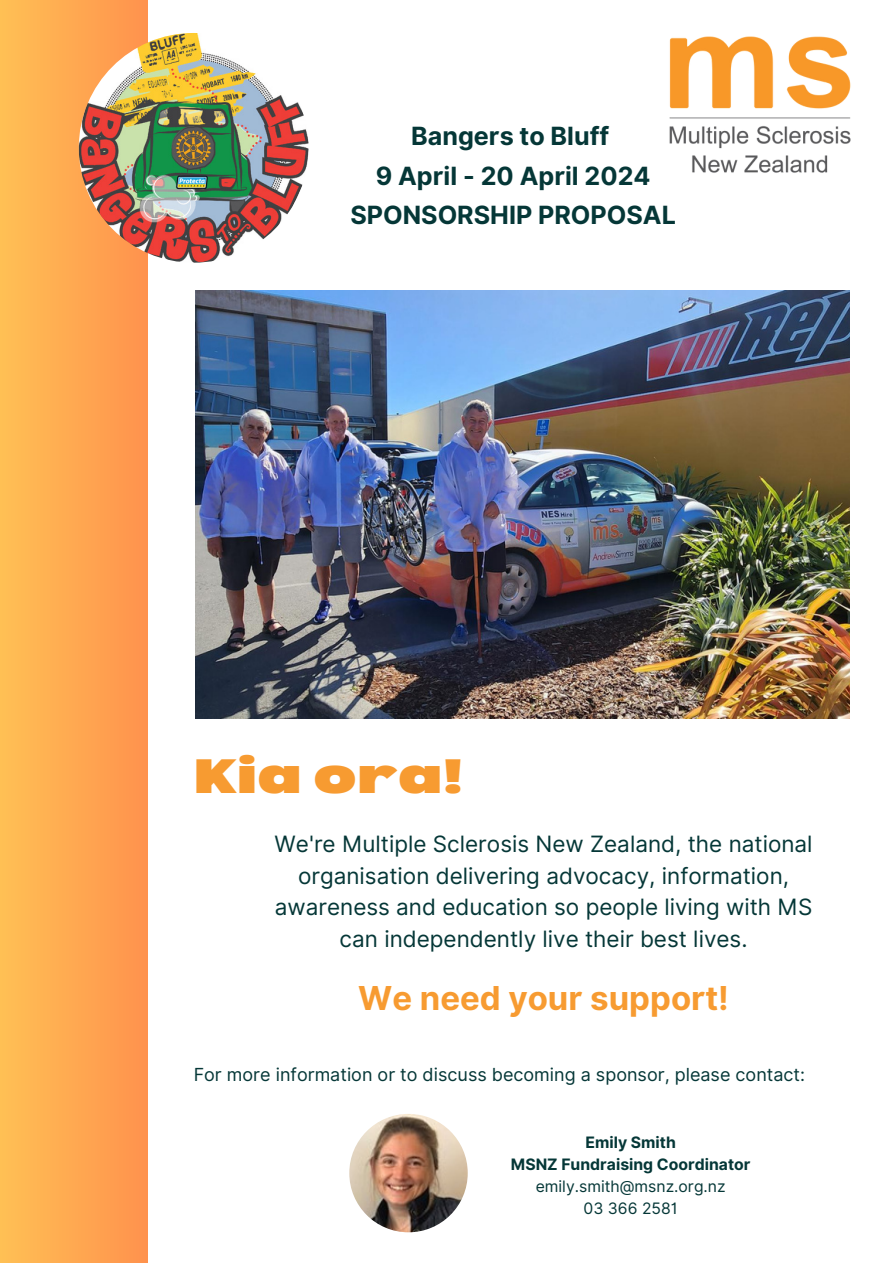
<style>
.page{position:relative;width:893px;height:1264px;background:#fff}
.page>*{position:absolute;margin:0;border:0;box-sizing:border-box;transform-origin:0 0}
.t1{font:900 expanded 47.1px "Bernoru";color:#f79b31}
.t2{font:700 33px "Inter";color:#f79b31}
.t3{font:700 25.05px "Inter";color:#053737}
.t4{font:22.5px/31.5px "Inter";color:#053737;text-align:center}
.t5{font:18px "Inter";color:#053737}
.t6{font:700 15.75px "Inter";color:#053737}
.t7{font:15.75px "Inter";color:#053737}
</style>
<div class="page">
<div style="left:0;top:0;width:148px;height:1262px;background:linear-gradient(to right,#ffc054,#ff924d)"></div>
<img style="left:669px;top:36px;width:182px;height:137px">
<img style="left:196px;top:291px;width:653px;height:427px">
<img style="left:79px;top:33px;width:229px;height:230px;border-radius:50%">
<img style="left:349px;top:1113px;width:118px;height:119px;border-radius:50%">
<p class="t3" style="left:411px;top:121px;width:199px">Bangers to Bluff</p>
<p class="t3" style="left:376px;top:161px;width:276px">9 April - 20 April 2024</p>
<p class="t3" style="left:350px;top:200px;width:327px">SPONSORSHIP PROPOSAL</p>
<p class="t1" style="left:194px;top:749px;width:271px">Kia ora!</p>
<p class="t4" style="left:274px;top:828px;width:539px">We're Multiple Sclerosis New Zealand, the national organisation delivering advocacy, information, awareness and education so people living with MS can independently live their best lives.</p>
<p class="t2" style="left:358px;top:978px;width:372px">We need your support!</p>
<p class="t5" style="left:194px;top:1064px;width:613px">For more information or to discuss becoming a sponsor, please contact:</p>
<p class="t6" style="left:585px;top:1132px;width:92px">Emily Smith</p>
<p class="t6" style="left:510px;top:1154px;width:241px">MSNZ Fundraising Coordinator</p>
<p class="t7" style="left:535px;top:1176px;width:191px">emily.smith@msnz.org.nz</p>
<p class="t7" style="left:583px;top:1198px;width:96px">03 366 2581</p>
</div>
